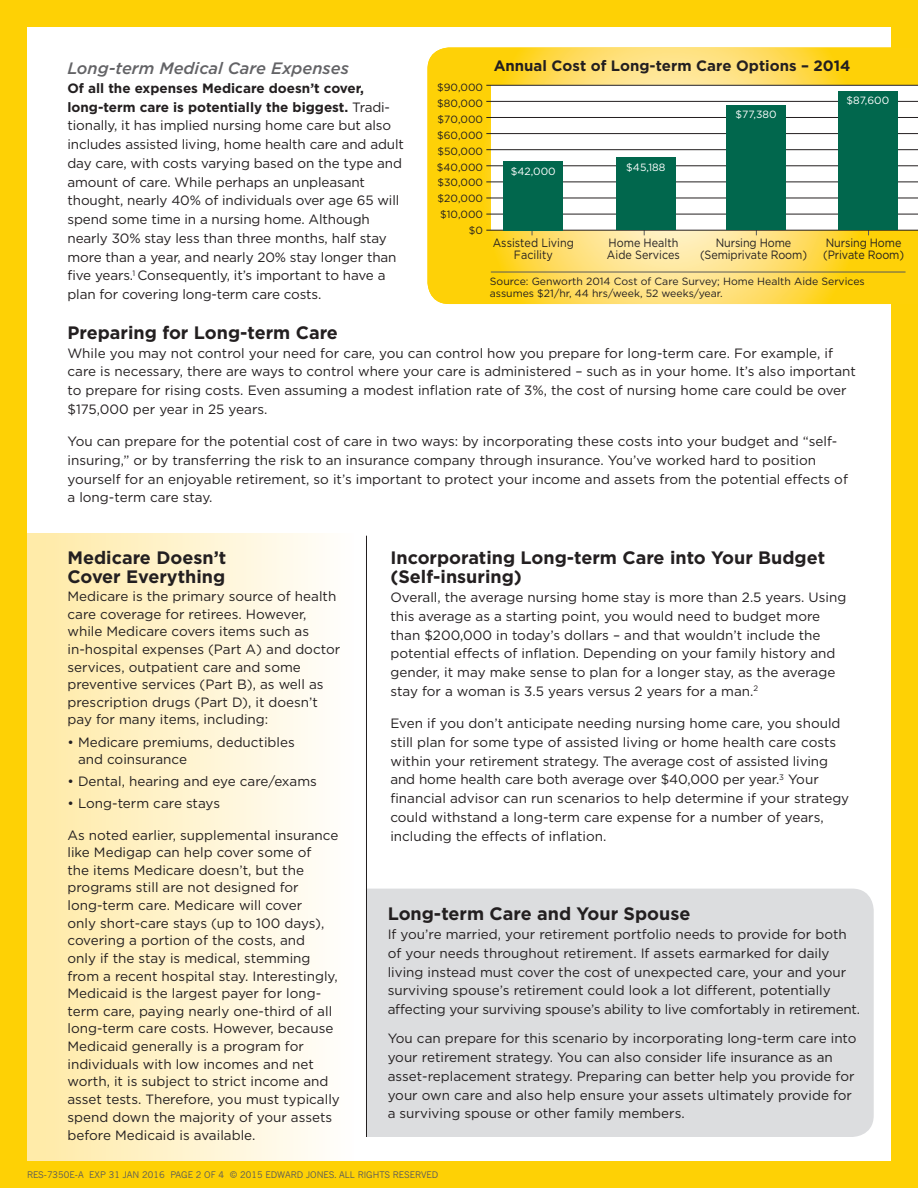
<style>
.page{position:relative;width:918px;height:1188px;background:#fff}
.page>*{position:absolute;margin:0;border:0;box-sizing:border-box;transform-origin:0 0}
.Sub_Head{font:700 18px/19.5px "Gotham";color:#231f20}
.Sidebar_Subhead{font:700 18px/19.5px "Gotham";color:#231f20}
.Sub_Head_Alternate{font:italic 500 16.5px "Gotham";color:#636366}
.t1{font:700 15px "Gotham";color:#231f20}
.Body{font:13.5px/18.8px "Gotham";color:#231f20}
.Sidebar_Body{font:13.5px/17.7px "Gotham";color:#231f20}
.t2{font:12px/12px "Gotham";color:#231f20;text-align:center;scale:.9 1}
.t3{font:10.5px/15.9px "Gotham";color:#231f20;text-align:right}
.t4{font:10.5px "Gotham";color:#fff}
.t5{font:9px "News Gothic MT Pro";color:#57585a}
.s1{font-weight:700}
</style>
<div class="page">
<div style="left:367px;top:889px;width:507px;height:248px;background:#dcdddf"></div>
<div style="left:0;top:534px;width:353px;height:628px;background:linear-gradient(to right,#ffe89d,#fffefd)"></div>
<div style="left:0;top:0;width:918px;height:1188px;border:27px solid #fed105"></div>
<svg style="left:428px;top:48px;width:490px;height:256px;background:#fdd843"></svg>
<div style="left:491px;top:86px;width:427px;height:144px;background:#fff"></div>
<hr style="left:486px;top:85px;width:432px;height:1px;background:#231f20">
<hr style="left:486px;top:101px;width:432px;height:1px;background:#231f20">
<hr style="left:486px;top:117px;width:432px;height:1px;background:#231f20">
<hr style="left:486px;top:133px;width:432px;height:1px;background:#231f20">
<hr style="left:486px;top:149px;width:432px;height:1px;background:#231f20">
<hr style="left:486px;top:166px;width:432px;height:1px;background:#231f20">
<hr style="left:486px;top:182px;width:432px;height:1px;background:#231f20">
<hr style="left:486px;top:198px;width:432px;height:1px;background:#231f20">
<hr style="left:486px;top:214px;width:432px;height:1px;background:#231f20">
<hr style="left:486px;top:230px;width:432px;height:1px;background:#231f20">
<div style="left:616px;top:157px;width:60px;height:73px;background:#01674d"></div>
<div style="left:503px;top:161px;width:60px;height:69px;background:#01674d"></div>
<div style="left:726px;top:106px;width:60px;height:124px;background:#01674d"></div>
<div style="left:838px;top:91px;width:60px;height:139px;background:#01674d"></div>
<hr style="left:491px;top:272px;width:415px;height:1px;background:#57585a">
<hr style="left:366px;top:536px;width:1px;height:601px;background:#231f20">
<p class="t1" style="left:494px;top:56px;width:358px">Annual Cost of Long-term Care Options – 2014</p>
<p class="Sub_Head_Alternate" style="left:68px;top:58px;width:283px">Long-term Medical Care Expenses</p>
<p class="Body" style="left:68px;top:79px;width:338px"><span class="s1">Of all the expenses Medicare doesn’t cover, long-term care is potentially the biggest.</span> Tradi&shy;tionally, it has implied nursing home care but also includes assisted living, home health care and adult day care, with costs varying based on the type and amount of care. While perhaps an unpleasant thought, nearly 40% of individuals over age 65 will spend some time in a nursing home. Although nearly 30% stay less than three months, half stay more than a year, and nearly 20% stay longer than five years.<sup>1</sup> Consequently, it’s important to have a plan for covering long-term care costs.</p>
<p class="Sub_Head" style="left:68px;top:323px;width:272px">Preparing for Long-term Care</p>
<p class="Body" style="left:68px;top:343px;width:790px">While you may not control your need for care, you can control how you prepare for long-term care. For example, if care is necessary, there are ways to control where your care is administered – such as in your home. It’s also important to prepare for rising costs. Even assuming a modest inflation rate of 3%, the cost of nursing home care could be over $175,000 per year in 25 years.</p>
<p class="Body" style="left:68px;top:432px;width:782px">You can prepare for the potential cost of care in two ways: by incorporating these costs into your budget and “self&shy;insuring,” or by transferring the risk to an insurance company through insurance. You’ve worked hard to position yourself for an enjoyable retirement, so it’s important to protect your income and assets from the potential effects of a long-term care stay.</p>
<p class="t3" style="left:437px;top:79px;width:48px">$90,000 $80,000 $70,000 $60,000 $50,000 $40,000 $30,000 $20,000 $10,000 $0</p>
<p class="t4" style="left:847px;top:93px;width:44px">$87,600</p>
<p class="t4" style="left:736px;top:108px;width:43px">$77,380</p>
<p class="t4" style="left:511px;top:164px;width:46px">$42,000</p>
<p class="t4" style="left:626px;top:160px;width:41px">$45,188</p>
<p class="t2" style="left:493px;top:236px;width:92px">Assisted Living<br>Facility</p>
<p class="t2" style="left:607px;top:236px;width:83px;text-align:left">Home Health<br>Aide Services</p>
<p class="t2" style="left:700px;top:236px;width:120px">Nursing Home (Semiprivate Room)</p>
<p class="t2" style="left:823px;top:236px;width:92px;text-align:left">Nursing Home (Private Room)</p>
<p class="t3" style="left:490px;top:275px;width:377px;line-height:12px;text-align:left">Source: Genworth 2014 Cost of Care Survey; Home Health Aide Services assumes $21/hr, 44 hrs/week, 52 weeks/year.</p>
<p class="Sub_Head" style="left:390px;top:548px;width:436px">Incorporating Long-term Care into Your Budget (Self-insuring)</p>
<p class="Body" style="left:390px;top:588px;width:457px">Overall, the average nursing home stay is more than 2.5 years. Using this average as a starting point, you would need to budget more than $200,000 in today’s dollars – and that wouldn’t include the potential effects of inflation. Depending on your family history and gender, it may make sense to plan for a longer stay, as the average stay for a woman is 3.5 years versus 2 years for a man.<sup>2</sup></p>
<p class="Body" style="left:390px;top:714px;width:460px">Even if you don’t anticipate needing nursing home care, you should still plan for some type of assisted living or home health care costs within your retirement strategy. The average cost of assisted living and home health care both average over $40,000 per year.<sup>3</sup> Your financial advisor can run scenarios to help determine if your strategy could withstand a long-term care expense for a number of years, including the effects of inflation.</p>
<p class="Sidebar_Subhead" style="left:68px;top:548px;width:160px">Medicare Doesn’t<br>Cover Everything</p>
<p class="Sidebar_Body" style="left:68px;top:587px;width:274px">Medicare is the primary source of health care coverage for retirees. However, while Medicare covers items such as in-hospital expenses (Part A) and doctor services, outpatient care and some preventive services (Part B), as well as prescription drugs (Part D), it doesn’t pay for many items, including:</p>
<p class="Sidebar_Body" style="left:78px;top:733px;width:218px;text-indent:-11px">• Medicare premiums, deductibles and coinsurance</p>
<p class="Sidebar_Body" style="left:68px;top:772px;width:251px">• Dental, hearing and eye care/exams</p>
<p class="Sidebar_Body" style="left:68px;top:794px;width:154px">• Long-term care stays</p>
<p class="Sidebar_Body" style="left:68px;top:826px;width:274px">As noted earlier, supplemental insurance like Medigap can help cover some of<br>the items Medicare doesn’t, but the programs still are not designed for long-term care. Medicare will cover<br>only short-care stays (up to 100 days), covering a portion of the costs, and<br>only if the stay is medical, stemming from a recent hospital stay. Interestingly, Medicaid is the largest payer for long&shy;term care, paying nearly one-third of all long-term care costs. However, because Medicaid generally is a program for individuals with low incomes and net worth, it is subject to strict income and asset tests. Therefore, you must typically spend down the majority of your assets before Medicaid is available.</p>
<p class="t5" style="left:27px;top:1169px;width:413px">RES-7350E-A EXP 31 JAN 2016 PAGE 2 OF 4 © 2015 EDWARD JONES. ALL RIGHTS RESERVED</p>
<p class="Sub_Head" style="left:388px;top:904px;width:304px">Long-term Care and Your Spouse</p>
<p class="Body" style="left:388px;top:925px;width:474px">If you’re married, your retirement portfolio needs to provide for both of your needs throughout retirement. If assets earmarked for daily living instead must cover the cost of unexpected care, your and your surviving spouse’s retirement could look a lot different, potentially affecting your surviving spouse’s ability to live comfortably in retirement.</p>
<p class="Body" style="left:388px;top:1029px;width:470px">You can prepare for this scenario by incorporating long-term care into your retirement strategy. You can also consider life insurance as an asset-replacement strategy. Preparing can better help you provide for your own care and also help ensure your assets ultimately provide for a surviving spouse or other family members.</p>
</div>
